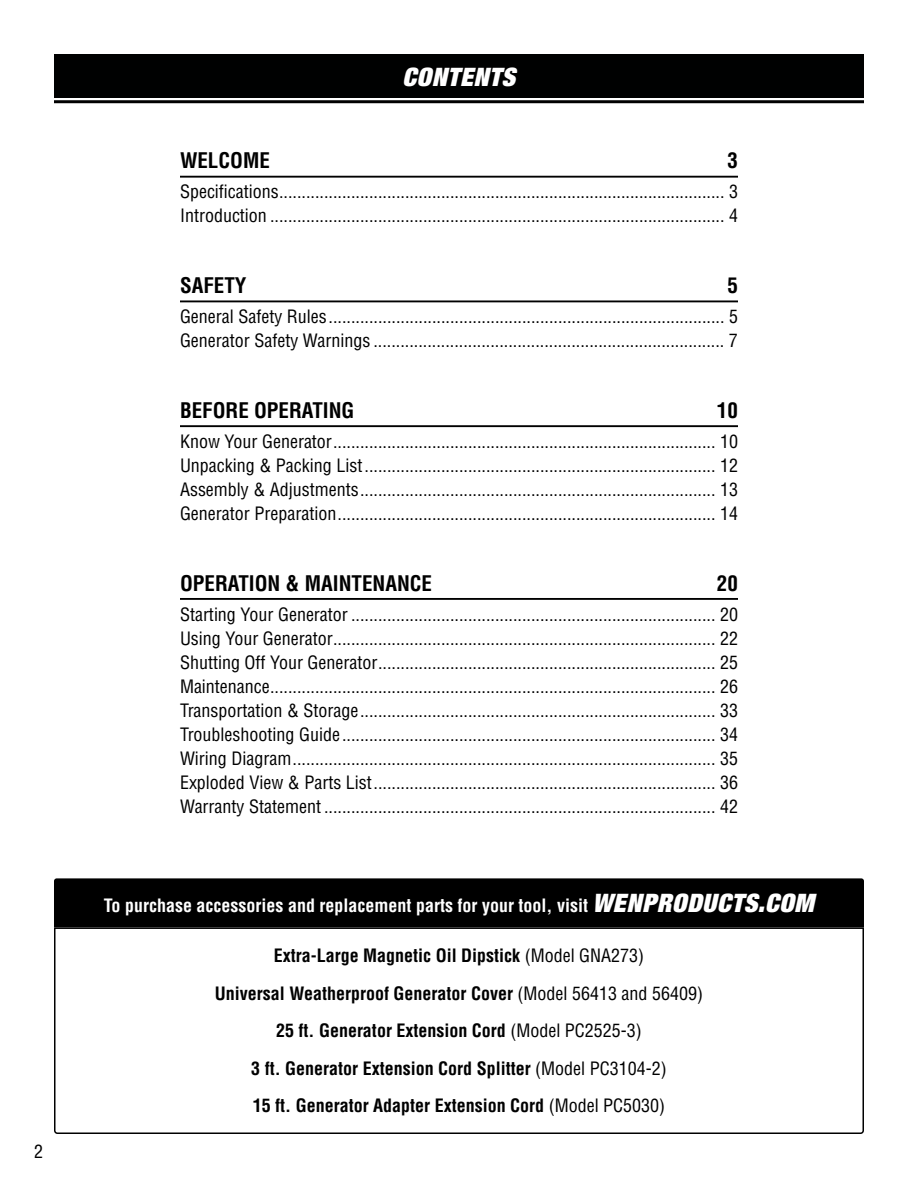
<style>
.page{position:relative;width:918px;height:1188px;background:#fff}
.page>*{position:absolute;margin:0;border:0;box-sizing:border-box;transform-origin:0 0}
.t1{font:italic 900 expanded 25.5px "Helvetica Neue";letter-spacing:.025em;color:#fff}
.t2{font:700 condensed 21px "Helvetica LT Std";color:#000}
.t3{font:condensed 18px/24px "Helvetica LT Std";color:#000}
.t4{font:700 condensed 18px/37.5px "Helvetica LT Std";color:#000;text-align:center}
.t5{font:700 condensed 18px "Helvetica LT Std";color:#fff}
.s1{font-family:"Helvetica Neue";font-weight:900;font-style:italic;font-stretch:expanded;font-size:25.5px}
.s2{font-weight:400}
</style>
<div class="page">
<div style="left:54px;top:54px;width:810px;height:44px;background:#000101"></div>
<hr style="left:54px;top:100px;width:810px;height:3px;background:#000">
<hr style="left:180px;top:176px;width:558px;height:2px;background:#000">
<hr style="left:180px;top:300px;width:558px;height:2px;background:#000">
<hr style="left:180px;top:425px;width:558px;height:2px;background:#000">
<hr style="left:180px;top:598px;width:558px;height:2px;background:#000">
<div style="left:54px;top:878px;width:810px;height:49px;background:#000"></div>
<svg style="left:54px;top:927px;width:810px;height:207px"></svg>
<p class="t3" style="left:34px;top:1139px;width:10px">2</p>
<h1 class="t1" style="left:403px;top:61px;width:114px">CONTENTS</h1>
<p class="t2" style="left:180px;top:148px;width:91px">WELCOME</p>
<p class="t2" style="left:727px;top:148px;width:12px">3</p>
<p class="t3" style="left:180px;top:180px;width:559px">Specifications................................................................................................... 3<br>Introduction ..................................................................................................... 4</p>
<p class="t2" style="left:180px;top:272px;width:68px">SAFETY</p>
<p class="t2" style="left:727px;top:272px;width:12px">5</p>
<p class="t3" style="left:180px;top:305px;width:559px">General Safety Rules........................................................................................ 5<br>Generator Safety Warnings .............................................................................. 7</p>
<p class="t2" style="left:180px;top:397px;width:176px">BEFORE OPERATING</p>
<p class="t2" style="left:717px;top:397px;width:22px">10</p>
<p class="t3" style="left:180px;top:429px;width:559px;text-align:justify">Know Your Generator..................................................................................... 10<br>Unpacking &amp; Packing List.............................................................................. 12<br>Assembly &amp; Adjustments............................................................................... 13<br>Generator Preparation.................................................................................... 14</p>
<p class="t2" style="left:180px;top:570px;width:254px">OPERATION &amp; MAINTENANCE</p>
<p class="t2" style="left:717px;top:570px;width:22px">20</p>
<p class="t3" style="left:180px;top:602px;width:559px;text-align:justify">Starting Your Generator ................................................................................. 20<br>Using Your Generator..................................................................................... 22<br>Shutting Off Your Generator........................................................................... 25<br>Maintenance................................................................................................... 26<br>Transportation &amp; Storage............................................................................... 33<br>Troubleshooting Guide................................................................................... 34<br>Wiring Diagram.............................................................................................. 35<br>Exploded View &amp; Parts List............................................................................ 36<br>Warranty Statement ....................................................................................... 42</p>
<p class="t5" style="left:104px;top:894px;width:712px">To purchase accessories and replacement parts for your tool, visit <span class="s1">WENPRODUCTS.COM</span></p>
<p class="t4" style="left:215px;top:937px;width:490px">Extra-Large Magnetic Oil Dipstick <span class="s2">(Model GNA273)<br></span>Universal Weatherproof Generator Cover <span class="s2">(Model 56413 and 56409)<br></span>25 ft. Generator Extension Cord <span class="s2">(Model PC2525-3)<br></span>3 ft. Generator Extension Cord Splitter <span class="s2">(Model PC3104-2)<br></span>15 ft. Generator Adapter Extension Cord <span class="s2">(Model PC5030)</span></p>
</div>
